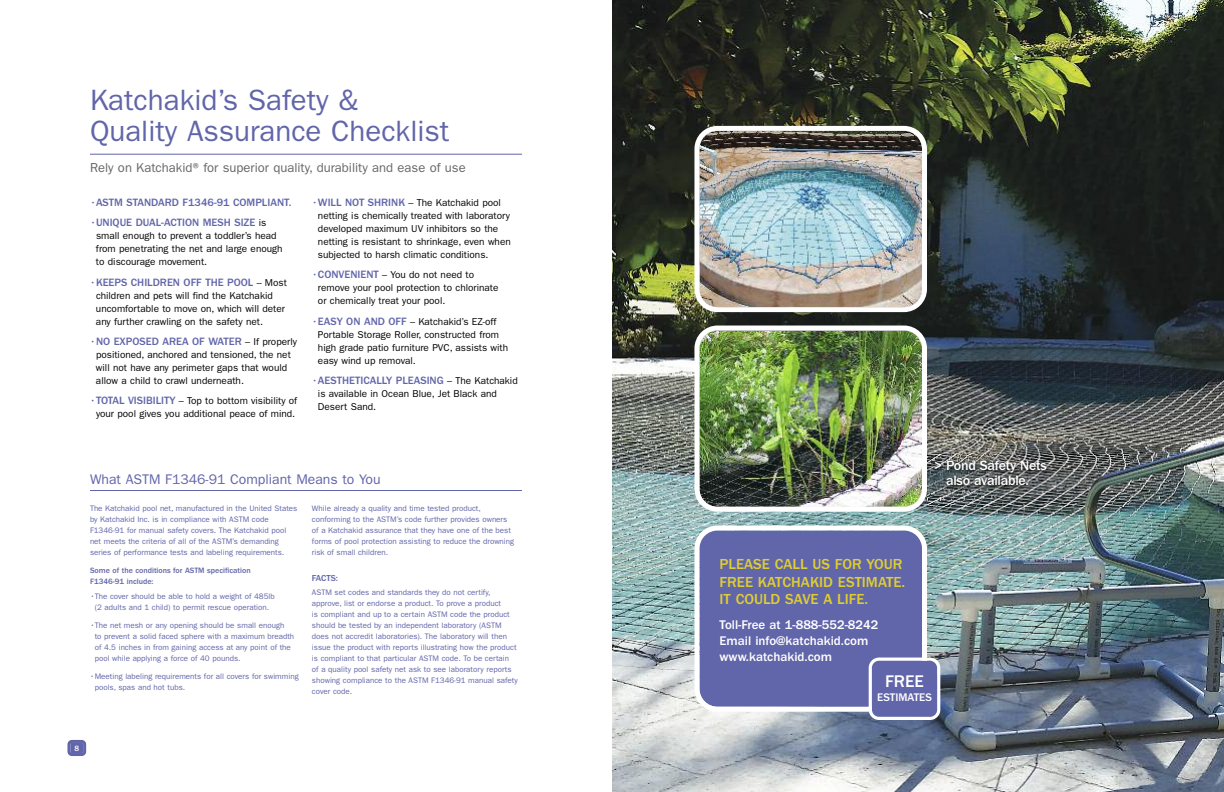
<style>
.page{position:relative;width:1224px;height:792px;background:#fff}
.page>*{position:absolute;margin:0;border:0;box-sizing:border-box;transform-origin:0 0}
.t1{font:29.5px/31px "Wachovia FG Book";color:#6165a9}
.t2{font:17.5px "Wachovia FG Bold";color:#fff}
.t3{font:15.1px/17.8px "Wachovia FG Bold";color:#dfce32}
.t4{font:14px "Wachovia FG Book";color:#6165a9}
.t5{font:14px/15px "Wachovia FG Bold";letter-spacing:-.02em;color:#fff;text-align:center}
.t6{font:13px/16px "Wachovia FG Bold";color:#fff}
.t7{font:13px "Wachovia FG Book";color:#666}
.t8{font:11.4px "Wachovia FG Bold";color:#fff}
.t9{font:11px "Wachovia FG Bold";color:#6165a9}
.t10{font:10px/13px "Wachovia FG Book";color:#000}
.t11{font:9px "Wachovia FG Bold";letter-spacing:-.01em;color:#6165a9}
.t12{font:8px/11px "Wachovia FG Book";color:#6165a9}
.t13{font:8px/11px "Wachovia FG Bold";color:#6165a9}
.t14{font:8px "Wachovia FG Bold";color:#fff}
.s1{font-family:"Wachovia FG Book";font-size:10px}
.s2{font-family:"Wachovia FG Book";font-size:10px;color:#000}
.s3{color:#6165a9}
.s4{font-family:"Wachovia FG Bold";font-size:11px;color:#6165a9}
</style>
<div class="page">
<img style="left:612px;top:0;width:612px;height:792px">
<svg style="left:694px;top:525px;width:233px;height:187px;background:#6f73b0"></svg>
<img style="left:694px;top:326px;width:233px;height:186px">
<img style="left:694px;top:126px;width:233px;height:186px">
<img style="left:928px;top:454px;width:202px;height:52px">
<svg style="left:869px;top:658px;width:71px;height:62px;background:#7a7db6"></svg>
<svg style="left:67px;top:740px;width:19px;height:16px"></svg>
<hr style="left:90px;top:154px;width:432px;height:1px;background:#6165a9">
<hr style="left:90px;top:490px;width:432px;height:1px;background:#6165a9">
<h1 class="t1" style="left:90px;top:85px;width:361px">Katchakid’s Safety &amp;<br>Quality Assurance Checklist</h1>
<h3 class="t7" style="left:90px;top:160px;width:377px">Rely on Katchakid®for superior quality, durability and ease of use</h3>
<h3 class="t9" style="left:90px;top:196px;width:203px"><span class="s1">•</span>ASTM STANDARD F1346-91 COMPLIANT.</h3>
<h3 class="t9" style="left:90px;top:217px;width:178px"><span class="s1">•</span>UNIQUE DUAL-ACTION MESH SIZE <span class="s2">is</span></h3>
<p class="t10" style="left:96px;top:230px;width:188px">small enough to prevent a toddler’s head from penetrating the net and large enough to discourage movement.</p>
<h3 class="t9" style="left:90px;top:276px;width:198px"><span class="s1">•</span>KEEPS CHILDREN OFF THE POOL <span class="s2">– Most</span></h3>
<p class="t10" style="left:96px;top:289px;width:191px">children and pets will find the Katchakid uncomfortable to move on, which will deter any further crawling on the safety net.</p>
<h3 class="t9" style="left:90px;top:335px;width:209px"><span class="s1">•</span>NO EXPOSED AREA OF WATER <span class="s2">– If properly</span></h3>
<p class="t10" style="left:96px;top:348px;width:196px">positioned, anchored and tensioned, the net will not have any perimeter gaps that would allow a child to crawl underneath.</p>
<p class="t10" style="left:90px;top:394px;width:209px;text-align:center"><span class="s3">•</span><span class="s4">TOTAL VISIBILITY</span> – Top to bottom visibility of your pool gives you additional peace of mind.</p>
<p class="t10" style="left:318px;top:196px;width:194px;text-indent:-6px"><span class="s3">•</span><span class="s4">WILL NOT SHRINK</span> – The Katchakid pool netting is chemically treated with laboratory developed maximum UV inhibitors so the netting is resistant to shrinkage, even when subjected to harsh climatic conditions.</p>
<p class="t10" style="left:318px;top:269px;width:182px;text-indent:-6px"><span class="s3">•</span><span class="s4">CONVENIENT</span> – You do not need to remove your pool protection to chlorinate or chemically treat your pool.</p>
<p class="t10" style="left:318px;top:315px;width:192px;text-indent:-6px"><span class="s3">•</span><span class="s4">EASY ON AND OFF</span> – Katchakid’s EZ-off Portable Storage Roller, constructed from high grade patio furniture PVC, assists with easy wind up removal.</p>
<h3 class="t9" style="left:312px;top:374px;width:207px"><span class="s1">•</span>AESTHETICALLY PLEASING <span class="s2">– The Katchakid</span></h3>
<p class="t10" style="left:318px;top:387px;width:180px">is available in Ocean Blue, Jet Black and<br>Desert Sand.</p>
<h3 class="t4" style="left:90px;top:471px;width:292px">What ASTM F1346-91 Compliant Means to You</h3>
<p class="t12" style="left:90px;top:503px;width:209px">The Katchakid pool net, manufactured in the United States by Katchakid Inc. is in compliance with ASTM code F1346-91 for manual safety covers. The Katchakid pool net meets the criteria of all of the ASTM’s demanding series of performance tests and labeling requirements.</p>
<p class="t13" style="left:90px;top:565px;width:162px">Some of the conditions for ASTM specification<br>F1346-91 include:</p>
<p class="t12" style="left:90px;top:591px;width:186px;text-align:center">•The cover should be able to hold a weight of 485lb (2 adults and 1 child) to permit rescue operation.</p>
<p class="t12" style="left:95px;top:620px;width:201px;text-indent:-5px">•The net mesh or any opening should be small enough<br>to prevent a solid faced sphere with a maximum breadth of 4.5 inches in from gaining access at any point of the pool while applying a force of 40 pounds.</p>
<p class="t12" style="left:95px;top:671px;width:205px;text-indent:-5px">•Meeting labeling requirements for all covers for swimming pools, spas and hot tubs.</p>
<p class="t12" style="left:312px;top:503px;width:204px">While already a quality and time tested product, conforming to the ASTM’s code further provides owners of a Katchakid assurance that they have one of the best forms of pool protection assisting to reduce the drowning risk of small children.</p>
<p class="t11" style="left:312px;top:573px;width:28px">FACTS:</p>
<p class="t12" style="left:312px;top:587px;width:207px">ASTM set codes and standards they do not certify, approve, list or endorse a product. To prove a product<br>is compliant and up to a certain ASTM code the product should be tested by an independent laboratory (ASTM does not accredit laboratories). The laboratory will then issue the product with reports illustrating how the product is compliant to that particular ASTM code. To be certain of a quality pool safety net ask to see laboratory reports showing compliance to the ASTM F1346-91 manual safety cover code.</p>
<p class="t14" style="left:74px;top:743px;width:6px">8</p>
<h3 class="t3" style="left:720px;top:555px;width:187px">PLEASE CALL US FOR YOUR<br>FREE KATCHAKID ESTIMATE.<br>IT COULD SAVE A LIFE.</h3>
<h3 class="t6" style="left:720px;top:617px;width:160px">Toll-Free at 1-888-552-8242<br>Email info@katchakid.com www.katchakid.com</h3>
<h3 class="t5" style="left:934px;top:458px;width:114px">&gt; Pond Safety Nets also available.</h3>
<h2 class="t2" style="left:885px;top:672px;width:40px">FREE</h2>
<h3 class="t8" style="left:877px;top:691px;width:56px">ESTIMATES</h3>
</div>
